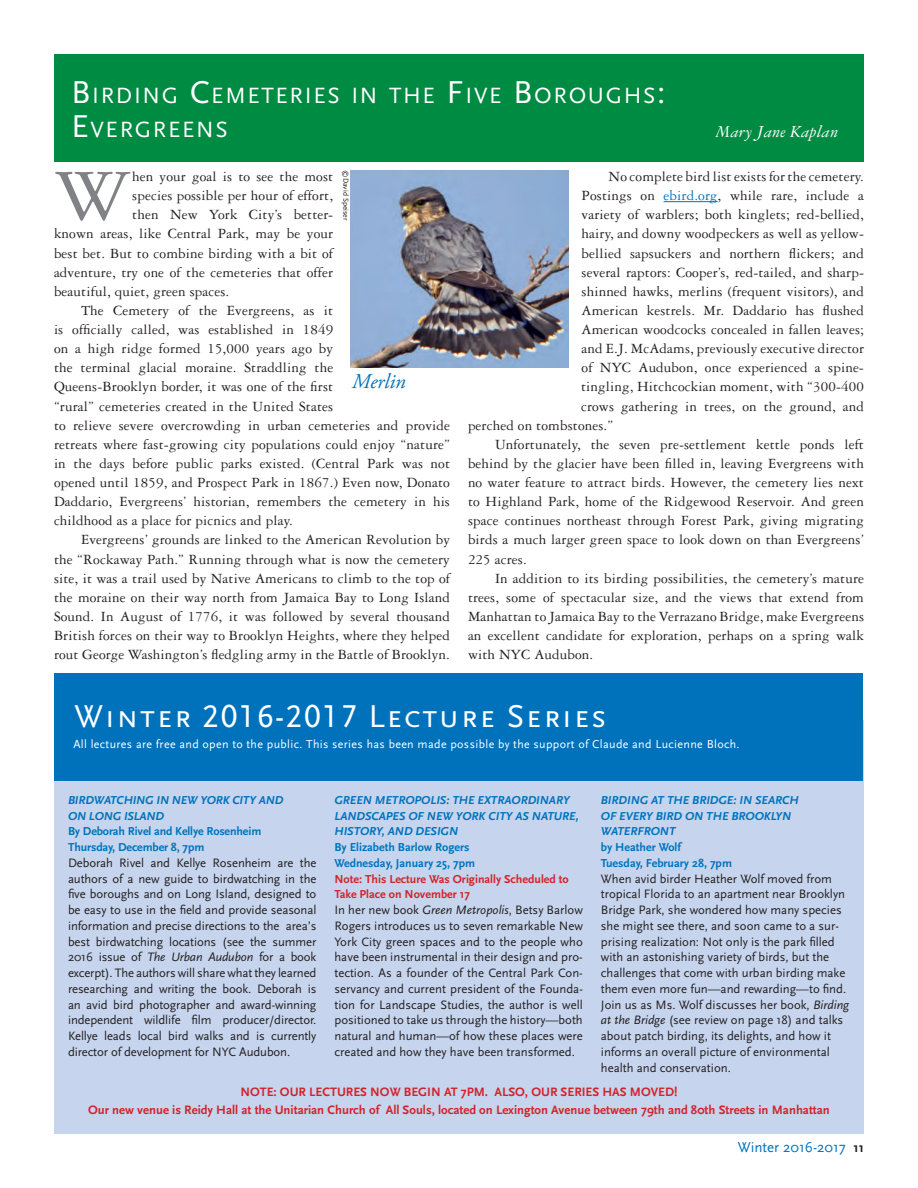
<style>
.page{position:relative;width:918px;height:1188px;background:#fff}
.page>*{position:absolute;margin:0;border:0;box-sizing:border-box;transform-origin:0 0}
.t1{font:77.55px "Garamond Three";color:#808285}
.t2{font:33px "Scala Sans Caps";letter-spacing:.05em;color:#fff}
.t3{font:23.1px "Scala Sans Caps";letter-spacing:.07em;color:#fff}
.t4{font:italic 21px "Adobe Garamond Pro";color:#0072bc}
.t5{font:italic 18px "Garamond Three";letter-spacing:.01em;color:#fff}
.t6{font:15px "Garamond Three";letter-spacing:.01em;color:#231f20}
.t7{font:15px "Scala Sans";color:#0072bc}
.t8{font:12.75px/15.8px "Scala Sans";color:#231f20;text-align:justify}
.t9{font:700 12.75px/17.2px "Scala Sans";color:#d1232a}
.t10{font:italic 700 12px/15.8px "Scala Sans";color:#0072bc}
.t11{font:700 12px/15.8px "Scala Sans";color:#0072bc}
.t12{font:12px "Scala Sans";letter-spacing:.03em;color:#fff}
.t13{font:700 12px/15.8px "Scala Sans";color:#d1232a}
.t14{font:7.5px "Scala Sans";color:#231f20}
.s1{font-size:33px}
.s2{color:#0072bc}
.s3{font-family:"Scala Sans LF";font-style:italic}
.s4{font-style:italic}
.s5{font-weight:700;font-size:13.5px;color:#231f20}
</style>
<div class="page">
<div style="left:54px;top:54px;width:810px;height:108px;background:#008b43"></div>
<hr style="left:664px;top:201px;width:54px;height:1px;background:#0072bc">
<img style="left:350px;top:171px;width:218px;height:196px">
<div style="left:54px;top:721px;width:810px;height:413px;background:#c6d5ed"></div>
<div style="left:54px;top:673px;width:808px;height:108px;background:#0072bc"></div>
<h3 class="t3" style="left:71px;top:82px;width:190px"><span class="s1">B</span>IRDING <span class="s1">C</span>EMETE</h3>
<h3 class="t3" style="left:290px;top:82px;width:377px">RIES IN THE <span class="s1">F</span>IVE <span class="s1">B</span>OROUGHS<span class="s1">:</span></h3>
<h3 class="t3" style="left:71px;top:117px;width:158px"><span class="s1">E</span>VERGREENS</h3>
<p class="t5" style="left:716px;top:122px;width:124px">Mary Jane Kaplan</p>
<h1 class="t1" style="left:54px;top:154px;width:79px">W</h1>
<p class="t6" style="left:132px;top:168px;width:202px">hen your goal is to see the most</p>
<p class="t14" style="left:350px;top:170px;width:52px;rotate:90deg">©David Speiser</p>
<p class="t6" style="left:609px;top:168px;width:257px">No complete bird list exists for the cemetery.</p>
<p class="t6" style="left:582px;top:188px;width:284px">Postings on <span class="s2">ebird.org</span>, while rare, include a</p>
<p class="t6" style="left:582px;top:207px;width:284px">variety of warblers; both kinglets; red-bellied,</p>
<p class="t6" style="left:582px;top:226px;width:284px">hairy, and downy woodpeckers as well as yellow-</p>
<p class="t6" style="left:582px;top:245px;width:284px">bellied sapsuckers and northern flickers; and</p>
<p class="t6" style="left:582px;top:264px;width:284px">several raptors: Cooper’s, red-tailed, and sharp-</p>
<p class="t6" style="left:582px;top:283px;width:284px">shinned hawks, merlins (frequent visitors), and</p>
<p class="t6" style="left:582px;top:302px;width:284px">American kestrels. Mr. Daddario has flushed</p>
<p class="t6" style="left:582px;top:321px;width:284px">American woodcocks concealed in fallen leaves;</p>
<p class="t6" style="left:582px;top:341px;width:284px">and E.J. McAdams, previously executive director</p>
<p class="t6" style="left:582px;top:360px;width:284px">of NYC Audubon, once experienced a spine-</p>
<p class="t6" style="left:581px;top:379px;width:284px">tingling, Hitchcockian moment, with “300-400</p>
<p class="t6" style="left:581px;top:398px;width:284px">crows gathering in trees, on the ground, and</p>
<p class="t6" style="left:468px;top:417px;width:147px">perched on tombstones.”</p>
<p class="t6" style="left:495px;top:436px;width:370px">Unfortunately, the seven pre-settlement kettle ponds left</p>
<p class="t6" style="left:468px;top:455px;width:397px">behind by the glacier have been filled in, leaving Evergreens with</p>
<p class="t6" style="left:468px;top:474px;width:397px">no water feature to attract birds. However, the cemetery lies next</p>
<p class="t6" style="left:468px;top:494px;width:398px">to Highland Park, home of the Ridgewood Reservoir. And green</p>
<p class="t6" style="left:468px;top:513px;width:398px">space continues northeast through Forest Park, giving migrating</p>
<p class="t6" style="left:468px;top:532px;width:398px">birds a much larger green space to look down on than Evergreens’</p>
<p class="t6" style="left:468px;top:551px;width:60px">225 acres.</p>
<p class="t6" style="left:495px;top:570px;width:371px">In addition to its birding possibilities, the cemetery’s mature</p>
<p class="t6" style="left:468px;top:589px;width:397px">trees, some of spectacular size, and the views that extend from</p>
<p class="t6" style="left:468px;top:608px;width:398px">Manhattan to Jamaica Bay to the Verrazano Bridge, make Evergreens</p>
<p class="t6" style="left:468px;top:627px;width:398px">an excellent candidate for exploration, perhaps on a spring walk</p>
<p class="t6" style="left:468px;top:647px;width:127px">with NYC Audubon.</p>
<p class="t6" style="left:132px;top:188px;width:202px">species possible per hour of effort,</p>
<p class="t6" style="left:132px;top:207px;width:202px">then New York City’s better-</p>
<p class="t6" style="left:54px;top:226px;width:281px">known areas, like Central Park, may be your</p>
<p class="t6" style="left:54px;top:245px;width:281px">best bet. But to combine birding with a bit of</p>
<p class="t6" style="left:54px;top:264px;width:281px">adventure, try one of the cemeteries that offer</p>
<p class="t6" style="left:54px;top:283px;width:177px">beautiful, quiet, green spaces.</p>
<p class="t6" style="left:81px;top:302px;width:254px">The Cemetery of the Evergreens, as it</p>
<p class="t6" style="left:54px;top:321px;width:281px">is officially called, was established in 1849</p>
<p class="t6" style="left:54px;top:341px;width:281px">on a high ridge formed 15,000 years ago by</p>
<p class="t6" style="left:54px;top:360px;width:281px">the terminal glacial moraine. Straddling the</p>
<p class="t6" style="left:54px;top:379px;width:281px">Queens-Brooklyn border, it was one of the first</p>
<p class="t6" style="left:54px;top:398px;width:281px">“rural” cemeteries created in the United States</p>
<p class="t6" style="left:54px;top:417px;width:397px">to relieve severe overcrowding in urban cemeteries and provide</p>
<p class="t6" style="left:54px;top:436px;width:397px">retreats where fast-growing city populations could enjoy “nature”</p>
<p class="t6" style="left:54px;top:455px;width:398px">in the days before public parks existed. (Central Park was not</p>
<p class="t6" style="left:54px;top:474px;width:397px">opened until 1859, and Prospect Park in 1867.) Even now, Donato</p>
<p class="t6" style="left:54px;top:494px;width:397px">Daddario, Evergreens’ historian, remembers the cemetery in his</p>
<p class="t6" style="left:54px;top:513px;width:240px">childhood as a place for picnics and play.</p>
<p class="t6" style="left:81px;top:532px;width:371px">Evergreens’ grounds are linked to the American Revolution by</p>
<p class="t6" style="left:54px;top:551px;width:397px">the “Rockaway Path.” Running through what is now the cemetery</p>
<p class="t6" style="left:54px;top:570px;width:398px">site, it was a trail used by Native Americans to climb to the top of</p>
<p class="t6" style="left:54px;top:589px;width:398px">the moraine on their way north from Jamaica Bay to Long Island</p>
<p class="t6" style="left:54px;top:608px;width:398px">Sound. In August of 1776, it was followed by several thousand</p>
<p class="t6" style="left:54px;top:627px;width:398px">British forces on their way to Brooklyn Heights, where they helped</p>
<p class="t6" style="left:54px;top:647px;width:397px">rout George Washington’s fledgling army in the Battle of Brooklyn.</p>
<h3 class="t4" style="left:352px;top:369px;width:55px">Merlin</h3>
<h2 class="t2" style="left:75px;top:699px;width:534px">Winter 2016-2017 Lecture Series</h2>
<p class="t12" style="left:73px;top:738px;width:668px">All lectures are free and open to the public. This series has been made possible by the support of Claude and Lucienne Bloch.</p>
<p class="t10" style="left:68px;top:792px;width:217px">BIRDWATCHING IN NEW YORK CITY AND<br>ON LONG ISLAND</p>
<p class="t11" style="left:68px;top:824px;width:195px">By Deborah Rivel and Kellye Rosenheim<br>Thursday, December 8, 7pm</p>
<p class="t8" style="left:68px;top:855px;width:250px">Deborah Rivel and Kellye Rosenheim are the authors of a new guide to birdwatching in the five boroughs and on Long I sland, designed to be easy to use in the field and provide seasonal information and precise directions to the area’s best birdwatching locations (see the summer 2016 issue of <span class="s3">The Urban Audubon</span> for a book excerpt). The authors will share what they learned researching and writing the book. Deborah is an avid bird photographer and award-winning independent wildlife film producer/director.<br>Kellye leads local bird walks and is currently director of development for NYC Audubon.</p>
<p class="t10" style="left:334px;top:792px;width:246px">GREEN METROPOLIS: THE EXTRAORDINARY<br>LANDSCAPES OF NEW YORK CITY AS NATURE,<br>HISTORY, AND DESIGN</p>
<p class="t11" style="left:334px;top:840px;width:142px">By Elizabeth Barlow Rogers<br>Wednesday, January 25, 7pm</p>
<p class="t13" style="left:334px;top:871px;width:236px">Note: This Lecture Was Originally Scheduled to<br>Take Place on November 17</p>
<p class="t8" style="left:334px;top:902px;width:250px">I n her new book <span class="s4">Green Metropolis</span>, B etsy B arlow Rogers introduces us to seven remarkable N ew York City green spaces and to the people who have been instrumental in their design and pro&shy;tection. As a founder of the Central Park Con&shy;servancy and current president of the Founda&shy;tion for Landscape Studies, the author is well positioned to take us through the history—both natural and human—of how these places were created and how they have been transformed.</p>
<p class="t10" style="left:601px;top:792px;width:199px">BIRDING AT THE BRIDGE: IN SEARCH<br>OF EVERY BIRD ON THE BROOKLYN<br>WATERFRONT</p>
<p class="t11" style="left:601px;top:840px;width:133px">by Heather Wolf<br>Tuesday, February 28, 7pm</p>
<p class="t8" style="left:601px;top:871px;width:250px;text-align:left">When avid birder H eather Wolf moved from tropical Florida to an apartment near Brooklyn Bridge Park, she wondered how many species she might see there, and soon came to a sur&shy;prising realization: Not only is the park filled with an astonishing variety of birds, but the challenges that come with urban birding make them even more fun—and rewarding—to find.<br>Join us as M s. Wolf discusses her book, <span class="s4">Birding at the Bridge</span> (see review on page 18) and talks about patch birding, its delights, and how it informs an overall picture of environmental health and conservation.</p>
<p class="t9" style="left:88px;top:1084px;width:743px;text-indent:586px">!<br>Our new venue is Reidy Hall at the Unitarian Church of All Souls, located on Lexington Avenue between 79th and 80th Streets in Manhattan</p>
<p class="t9" style="left:240px;top:1084px;width:50px">Note: our</p>
<p class="t9" style="left:309px;top:1084px;width:9px">lectures</p>
<p class="t9" style="left:370px;top:1084px;width:11px">now</p>
<p class="t9" style="left:404px;top:1084px;width:8px">begin</p>
<p class="t9" style="left:444px;top:1084px;width:60px">at 7pm. also</p>
<p class="t9" style="left:525px;top:1084px;width:16px">, our</p>
<p class="t9" style="left:561px;top:1084px;width:8px">series</p>
<p class="t9" style="left:602px;top:1084px;width:9px">has</p>
<p class="t9" style="left:630px;top:1084px;width:10px">moved</p>
<p class="t7" style="left:738px;top:1139px;width:128px">Winter 2016-2017 <span class="s5">11</span></p>
</div>
